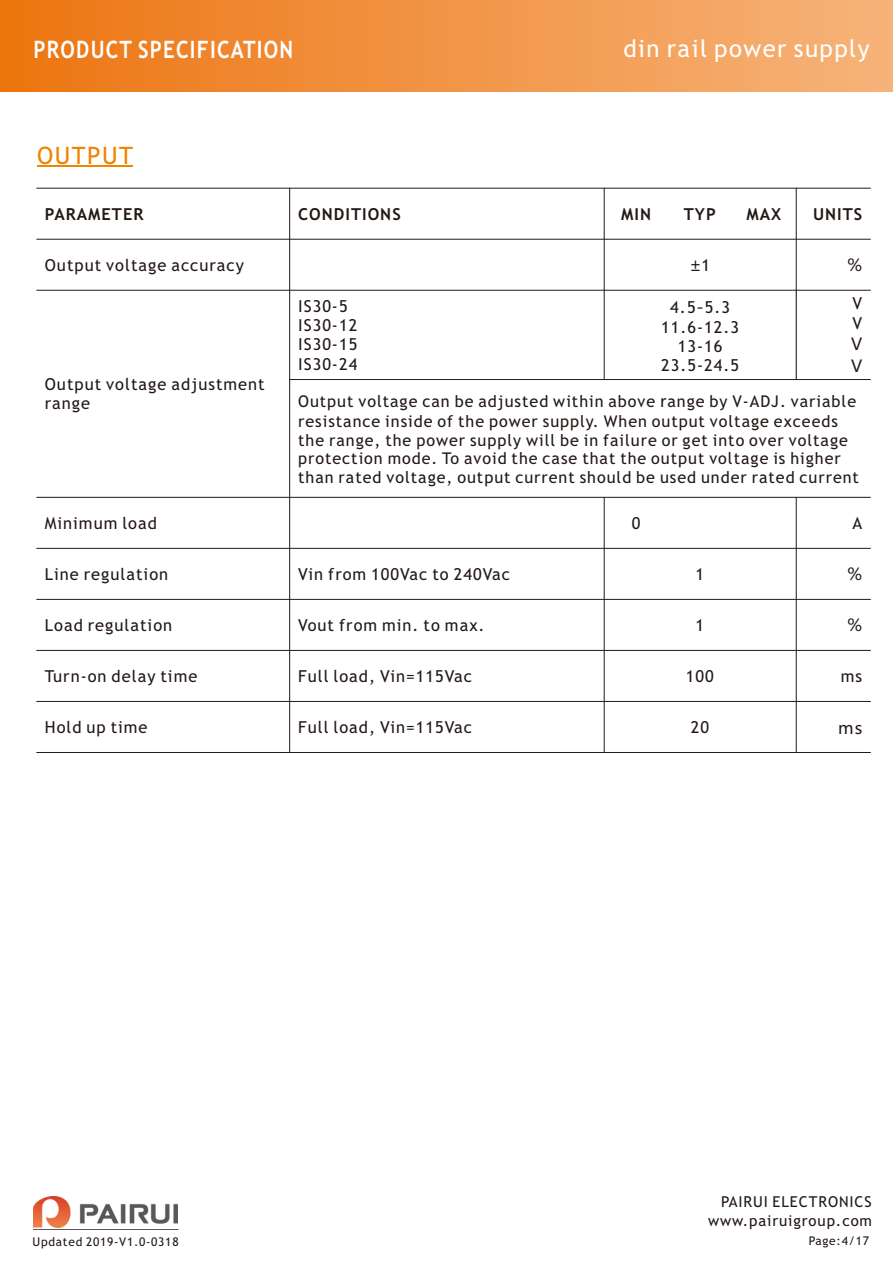
<style>
.page{position:relative;width:893px;height:1263px;background:#fff}
.page>*{position:absolute;margin:0;border:0;box-sizing:border-box;transform-origin:0 0}
.t1{font:700 24px "Trebuchet MS";letter-spacing:.06em;color:#fff;scale:.86 1}
.t2{font:24px "Trebuchet MS";letter-spacing:.06em;color:#fff}
.t3{font:24px "Trebuchet MS";letter-spacing:.06em;color:#f08300}
.t4{font:16.5px/19.2px "Trebuchet MS";letter-spacing:.06em;color:#231916}
.t5{font:700 16.5px "Trebuchet MS";letter-spacing:.06em;color:#231916}
.t6{font:16.5px/21.8px "Microsoft Ya Hei";color:#231916}
.t7{font:16.2px/18.9px "Trebuchet MS";letter-spacing:.06em;color:#231916}
.t8{font:15px "Trebuchet MS";letter-spacing:.06em;color:#231916}
.t9{font:12px "Trebuchet MS";letter-spacing:.06em;color:#231916}
.s1{font-family:"Trebuchet MS"}
.s2{font-family:"Microsoft Ya Hei"}
</style>
<div class="page">
<hr style="left:37px;top:166px;width:96px;height:1px;background:#f08300">
<hr style="left:289px;top:188px;width:1px;height:565px;background:#231916">
<hr style="left:604px;top:497px;width:1px;height:256px;background:#231916">
<hr style="left:604px;top:188px;width:1px;height:192px;background:#231916">
<hr style="left:796px;top:497px;width:1px;height:256px;background:#231916">
<hr style="left:796px;top:290px;width:1px;height:90px;background:#070102">
<hr style="left:796px;top:188px;width:1px;height:103px;background:#231916">
<hr style="left:36px;top:752px;width:835px;height:1px;background:#231916">
<hr style="left:36px;top:701px;width:835px;height:1px;background:#231916">
<hr style="left:36px;top:650px;width:835px;height:1px;background:#231916">
<hr style="left:36px;top:599px;width:835px;height:1px;background:#231916">
<hr style="left:36px;top:548px;width:835px;height:1px;background:#231916">
<hr style="left:36px;top:497px;width:835px;height:1px;background:#231916">
<hr style="left:289px;top:379px;width:582px;height:1px;background:#231916">
<hr style="left:36px;top:290px;width:835px;height:1px;background:#231916">
<hr style="left:36px;top:239px;width:835px;height:1px;background:#231916">
<hr style="left:36px;top:188px;width:835px;height:1px;background:#231916">
<div style="left:0;top:0;width:893px;height:91px;background:linear-gradient(to right,#ec7511,#f6b47b)"></div>
<img style="left:33px;top:1196px;width:144px;height:31px">
<hr style="left:33px;top:1229px;width:145px;height:1px;background:#595857">
<h1 class="t1" style="left:33px;top:40px;width:304px">PRODUCT SPECIFICATION</h1>
<h1 class="t2" style="left:623px;top:39px;width:248px">din rail power supply</h1>
<h1 class="t3" style="left:37px;top:146px;width:97px">OUTPUT</h1>
<p class="t5" style="left:45px;top:207px;width:100px">PARAMETER</p>
<p class="t5" style="left:298px;top:207px;width:104px">CONDITIONS</p>
<p class="t5" style="left:621px;top:207px;width:31px">MIN</p>
<p class="t5" style="left:684px;top:207px;width:33px">TYP</p>
<p class="t5" style="left:746px;top:207px;width:36px">MAX</p>
<p class="t5" style="left:813px;top:207px;width:51px">UNITS</p>
<p class="t4" style="left:45px;top:257px;width:200px">Output voltage accuracy</p>
<p class="t6" style="left:689px;top:256px;width:22px">±<span class="s1">1</span></p>
<p class="t6" style="left:848px;top:256px;width:16px">%</p>
<p class="t4" style="left:45px;top:376px;width:221px">Output voltage adjustment range</p>
<p class="t4" style="left:298px;top:298px;width:61px">IS30-5<br>IS30-12<br>IS30-15<br>IS30-24</p>
<p class="t4" style="left:661px;top:299px;width:80px;text-align:center">4.5<span class="s2">-</span>5.3<br>11.6-12.3<br>13-16<br>23.5-24.5</p>
<p class="t4" style="left:853px;top:295px;width:11px">V<br>V</p>
<p class="t6" style="left:851px;top:334px;width:13px">V<br>V</p>
<p class="t7" style="left:298px;top:393px;width:562px">Output voltage can be adjusted within above <span class="s2">r</span>ange by V-ADJ. variable resistance inside of the power supply. When output voltage exceeds the range, the power supply will be in failure or get into over voltage protection mode. To avoid the case that the output voltage is higher than rated voltage, output current should be used under rated current</p>
<p class="t4" style="left:45px;top:515px;width:114px">Minimum load</p>
<p class="t4" style="left:632px;top:515px;width:10px">0</p>
<p class="t4" style="left:852px;top:515px;width:11px">A</p>
<p class="t4" style="left:45px;top:566px;width:125px">Line regulation</p>
<p class="t4" style="left:298px;top:566px;width:213px">Vin from 100Vac to 240Vac</p>
<p class="t4" style="left:695px;top:566px;width:10px">1</p>
<p class="t6" style="left:848px;top:565px;width:16px">%</p>
<p class="t4" style="left:45px;top:617px;width:129px">Load regulation</p>
<p class="t4" style="left:298px;top:617px;width:188px">Vout from min. to max.</p>
<p class="t4" style="left:695px;top:617px;width:10px">1</p>
<p class="t6" style="left:848px;top:616px;width:16px">%</p>
<p class="t4" style="left:45px;top:668px;width:154px">Turn-on delay time</p>
<p class="t4" style="left:298px;top:668px;width:175px">Full load, Vin=115Vac</p>
<p class="t4" style="left:686px;top:668px;width:29px">100</p>
<p class="t4" style="left:841px;top:668px;width:23px">ms</p>
<p class="t4" style="left:45px;top:719px;width:104px">Hold up time</p>
<p class="t4" style="left:298px;top:719px;width:175px">Full load, Vin=115Vac</p>
<p class="t4" style="left:691px;top:719px;width:20px">20</p>
<p class="t6" style="left:838px;top:718px;width:26px">ms</p>
<p class="t9" style="left:33px;top:1237px;width:147px">Updated 2019-V1.0-0318</p>
<p class="t8" style="left:721px;top:1196px;width:152px">PAIRUI ELECTRONICS</p>
<p class="t8" style="left:708px;top:1215px;width:165px">www.pairuigroup.com</p>
<p class="t9" style="left:809px;top:1236px;width:62px">Page:4/17</p>
</div>
